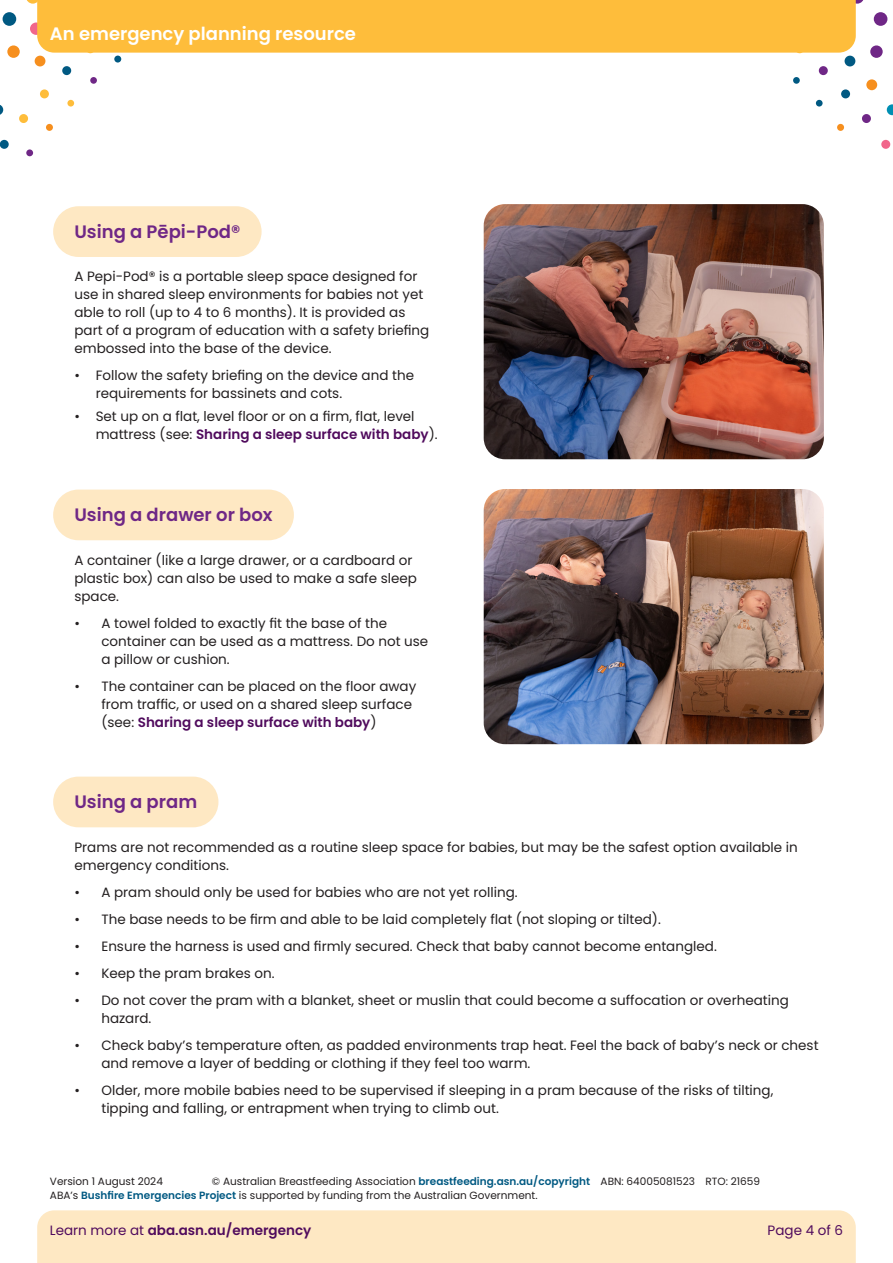
<style>
.page{position:relative;width:893px;height:1263px;background:#fff}
.page>*{position:absolute;margin:0;border:0;box-sizing:border-box;transform-origin:0 0}
.Bubble_head{font:600 18px "Poppins";color:#6f2786}
.t1{font:600 18px "Poppins";color:#fff}
._5_Body_no_balance{font:13.5px/18px "Poppins";color:#231f20}
.t2{font:600 13.5px "Poppins";color:#500b5d}
.t3{font:13.5px "Poppins";color:#500b5d}
.t4{font:10.5px/14.5px "Poppins";color:#231f20}
.s1{font-weight:600;color:#500b5d}
.s2{font-weight:600;color:#005982}
.s3{font-weight:400}
</style>
<div class="page">
<div style="left:26px;top:149px;width:7px;height:7px;background:#6f2786;border-radius:50%"></div>
<div style="left:46px;top:124px;width:7px;height:7px;background:#f68f1e;border-radius:50%"></div>
<div style="left:67px;top:100px;width:7px;height:7px;background:#febd3b;border-radius:50%"></div>
<div style="left:90px;top:77px;width:7px;height:7px;background:#6f2786;border-radius:50%"></div>
<div style="left:114px;top:56px;width:7px;height:7px;background:#005982;border-radius:50%"></div>
<div style="left:0;top:140px;width:9px;height:9px;background:#005982;border-radius:50%"></div>
<div style="left:19px;top:114px;width:9px;height:9px;background:#febd3b;border-radius:50%"></div>
<div style="left:40px;top:89px;width:9px;height:9px;background:#febd3b;border-radius:50%"></div>
<div style="left:62px;top:66px;width:9px;height:9px;background:#005982;border-radius:50%"></div>
<svg style="left:0;top:105px;width:3px;height:10px"></svg>
<div style="left:35px;top:56px;width:10px;height:10px;background:#f68f1e;border-radius:50%"></div>
<div style="left:7px;top:45px;width:13px;height:13px;background:#f68f1e;border-radius:50%"></div>
<div style="left:3px;top:12px;width:13px;height:14px;background:#005982;border-radius:50%"></div>
<div style="left:837px;top:124px;width:7px;height:7px;background:#f68f1e;border-radius:50%"></div>
<div style="left:816px;top:100px;width:7px;height:7px;background:#005982;border-radius:50%"></div>
<div style="left:793px;top:77px;width:7px;height:7px;background:#005982;border-radius:50%"></div>
<div style="left:881px;top:140px;width:9px;height:9px;background:#f1668b;border-radius:50%"></div>
<div style="left:862px;top:114px;width:9px;height:9px;background:#6f2786;border-radius:50%"></div>
<div style="left:841px;top:89px;width:9px;height:9px;background:#005982;border-radius:50%"></div>
<div style="left:819px;top:66px;width:9px;height:9px;background:#6f2786;border-radius:50%"></div>
<svg style="left:887px;top:104px;width:6px;height:11px"></svg>
<div style="left:866px;top:79px;width:11px;height:11px;background:#f68f1e;border-radius:50%"></div>
<div style="left:845px;top:56px;width:10px;height:10px;background:#005982;border-radius:50%"></div>
<div style="left:870px;top:45px;width:13px;height:13px;background:#6f2786;border-radius:50%"></div>
<div style="left:874px;top:12px;width:13px;height:14px;background:#6f2786;border-radius:50%"></div>
<div style="left:27px;top:0;width:837px;height:53px;background:#febd3b"></div>
<div style="left:37px;top:1210px;width:819px;height:53px;background:#fee8c3"></div>
<div style="left:53px;top:206px;width:209px;height:51px;background:#fee8c3;border-radius:25px"></div>
<div style="left:53px;top:490px;width:241px;height:50px;background:#fee8c3;border-radius:25px"></div>
<img style="left:484px;top:204px;width:340px;height:255px">
<img style="left:484px;top:489px;width:340px;height:255px">
<div style="left:53px;top:777px;width:165px;height:50px;background:#fee8c3;border-radius:25px"></div>
<h1 class="t1" style="left:50px;top:23px;width:308px">An emergency planning resource</h1>
<p class="Bubble_head" style="left:74px;top:221px;width:167px">Using a Pēpi-Pod®</p>
<p class="_5_Body_no_balance" style="left:74px;top:268px;width:356px">A Pepi-Pod® is a portable sleep space designed for use in shared sleep environments for babies not yet able to roll (up to 4 to 6 months). It is provided as part of a program of education with a safety briefing embossed into the base of the device.</p>
<p class="_5_Body_no_balance" style="left:96px;top:367px;width:320px;text-indent:-21px">• Follow the safety briefing on the device and the requirements for bassinets and cots.</p>
<p class="_5_Body_no_balance" style="left:96px;top:407px;width:343px;text-indent:-21px">• Set up on a flat, level floor or on a firm, flat, level mattress (see: <span class="s1">Sharing a sleep surface with baby</span>).</p>
<p class="Bubble_head" style="left:74px;top:504px;width:200px">Using a drawer or box</p>
<p class="_5_Body_no_balance" style="left:74px;top:551px;width:344px">A container (like a large drawer, or a cardboard or plastic box) can also be used to make a safe sleep space.</p>
<p class="_5_Body_no_balance" style="left:101px;top:614px;width:328px;text-indent:-27px">• A towel folded to exactly fit the base of the container can be used as a mattress. Do not use a pillow or cushion.</p>
<p class="_5_Body_no_balance" style="left:101px;top:677px;width:316px;text-indent:-27px">• The container can be placed on the floor away from traffic, or used on a shared sleep surface (see: <span class="s1">Sharing a sleep surface with baby</span>)</p>
<p class="Bubble_head" style="left:74px;top:791px;width:124px">Using a pram</p>
<p class="_5_Body_no_balance" style="left:74px;top:838px;width:725px">Prams are not recommended as a routine sleep space for babies, but may be the safest option available in emergency conditions.</p>
<p class="_5_Body_no_balance" style="left:74px;top:883px;width:445px">• A pram should only be used for babies who are not yet rolling.</p>
<p class="_5_Body_no_balance" style="left:74px;top:910px;width:588px">• The base needs to be firm and able to be laid completely flat (not sloping or tilted).</p>
<p class="_5_Body_no_balance" style="left:74px;top:937px;width:644px">• Ensure the harness is used and firmly secured. Check that baby cannot become entangled.</p>
<p class="_5_Body_no_balance" style="left:74px;top:964px;width:202px">• Keep the pram brakes on.</p>
<p class="_5_Body_no_balance" style="left:101px;top:991px;width:689px;text-indent:-27px">• Do not cover the pram with a blanket, sheet or muslin that could become a suffocation or overheating hazard.</p>
<p class="_5_Body_no_balance" style="left:101px;top:1036px;width:719px;text-indent:-27px">• Check baby’s temperature often, as padded environments trap heat. Feel the back of baby’s neck or chest and remove a layer of bedding or clothing if they feel too warm.</p>
<p class="_5_Body_no_balance" style="left:101px;top:1081px;width:673px;text-indent:-27px">• Older, more mobile babies need to be supervised if sleeping in a pram because of the risks of tilting, tipping and falling, or entrapment when trying to climb out.</p>
<p class="t4" style="left:50px;top:1174px;width:712px;text-indent:162px">© Australian Breastfeeding Association <span class="s2">breastfeeding.asn.au/copyright</span> ABN: 64005081523 RTO: 21659<br>ABA’s <span class="s2">Bushfire Emergencies Project</span> is supported by funding from the Australian Government.</p>
<p class="t4" style="left:50px;top:1174px;width:114px">Version 1 August 2024</p>
<p class="t2" style="left:50px;top:1222px;width:263px"><span class="s3">Learn more at</span> aba.asn.au/emergency</p>
<p class="t3" style="left:768px;top:1222px;width:77px">Page 4 of 6</p>
</div>
